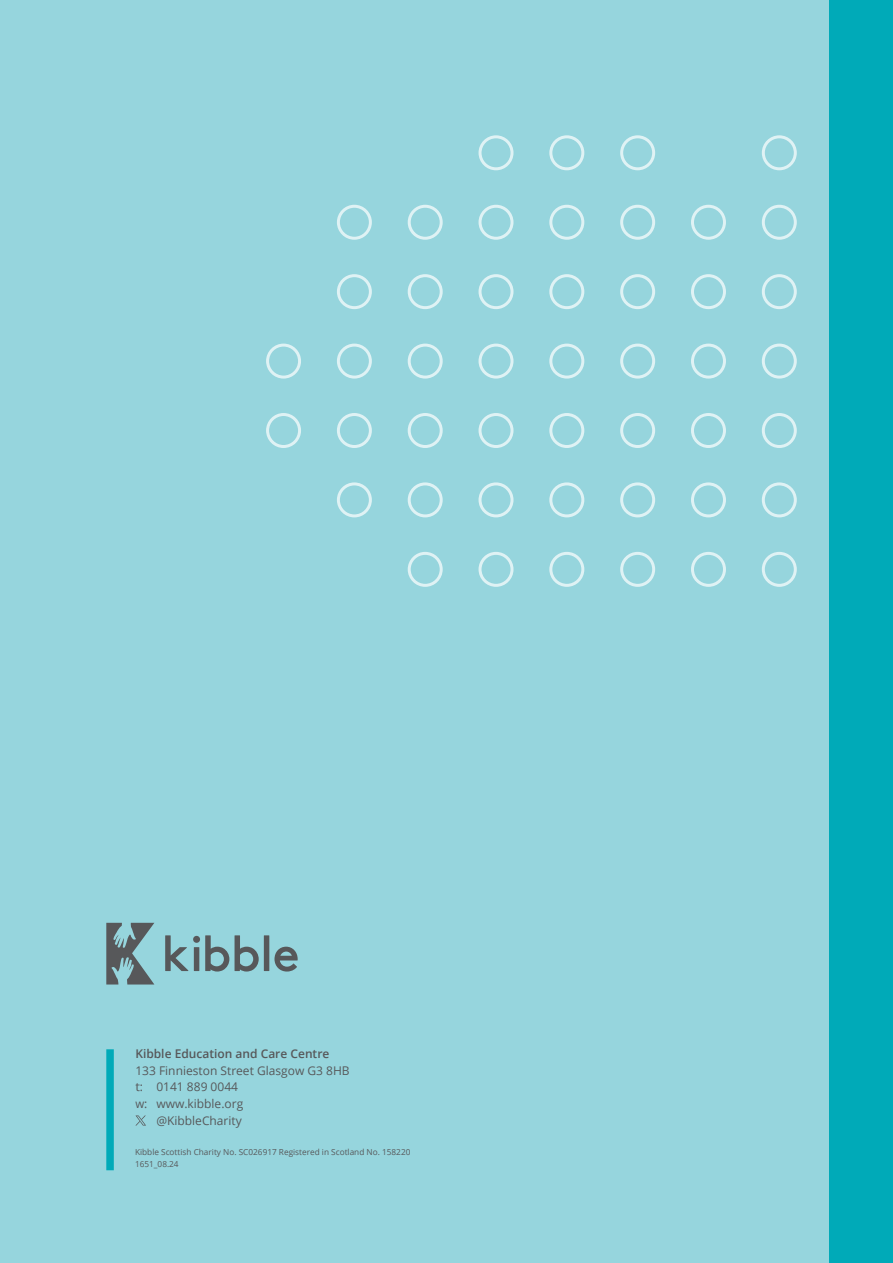
<style>
.page{position:relative;width:893px;height:1263px;background:#96d5dd}
.page>*{position:absolute;margin:0;border:0;box-sizing:border-box;transform-origin:0 0}
.t1{font:12px "Open Sans";color:#57585a}
.t2{font:600 12px "Open Sans";color:#57585a}
.t3{font:12px "Open Sans";color:#57585a;scale:.95 1}
.t4{font:12px "Open Sans";color:#57585a;scale:1.08 1}
.t5{font:8.25px "Open Sans";color:#57585a}
</style>
<div class="page">
<div style="left:337px;top:413px;width:35px;height:35px;border:3px solid #fff;border-radius:50%"></div>
<div style="left:337px;top:482px;width:35px;height:35px;border:3px solid #fff;border-radius:50%"></div>
<div style="left:337px;top:344px;width:35px;height:35px;border:3px solid #fff;border-radius:50%"></div>
<div style="left:337px;top:274px;width:35px;height:35px;border:3px solid #fff;border-radius:50%"></div>
<div style="left:337px;top:205px;width:35px;height:35px;border:3px solid #fff;border-radius:50%"></div>
<div style="left:408px;top:413px;width:35px;height:35px;border:3px solid #fff;border-radius:50%"></div>
<div style="left:408px;top:482px;width:35px;height:35px;border:3px solid #fff;border-radius:50%"></div>
<div style="left:408px;top:552px;width:35px;height:35px;border:3px solid #fff;border-radius:50%"></div>
<div style="left:408px;top:344px;width:35px;height:35px;border:3px solid #fff;border-radius:50%"></div>
<div style="left:408px;top:274px;width:35px;height:35px;border:3px solid #fff;border-radius:50%"></div>
<div style="left:408px;top:205px;width:35px;height:35px;border:3px solid #fff;border-radius:50%"></div>
<div style="left:478px;top:413px;width:35px;height:35px;border:3px solid #fff;border-radius:50%"></div>
<div style="left:478px;top:482px;width:35px;height:35px;border:3px solid #fff;border-radius:50%"></div>
<div style="left:478px;top:552px;width:35px;height:35px;border:3px solid #fff;border-radius:50%"></div>
<div style="left:478px;top:344px;width:35px;height:35px;border:3px solid #fff;border-radius:50%"></div>
<div style="left:478px;top:274px;width:35px;height:35px;border:3px solid #fff;border-radius:50%"></div>
<div style="left:478px;top:205px;width:35px;height:35px;border:3px solid #fff;border-radius:50%"></div>
<div style="left:478px;top:135px;width:35px;height:35px;border:3px solid #fff;border-radius:50%"></div>
<div style="left:549px;top:413px;width:35px;height:35px;border:3px solid #fff;border-radius:50%"></div>
<div style="left:549px;top:482px;width:35px;height:35px;border:3px solid #fff;border-radius:50%"></div>
<div style="left:549px;top:552px;width:35px;height:35px;border:3px solid #fff;border-radius:50%"></div>
<div style="left:549px;top:344px;width:35px;height:35px;border:3px solid #fff;border-radius:50%"></div>
<div style="left:549px;top:274px;width:35px;height:35px;border:3px solid #fff;border-radius:50%"></div>
<div style="left:549px;top:205px;width:35px;height:35px;border:3px solid #fff;border-radius:50%"></div>
<div style="left:549px;top:135px;width:35px;height:35px;border:3px solid #fff;border-radius:50%"></div>
<div style="left:620px;top:413px;width:35px;height:35px;border:3px solid #fff;border-radius:50%"></div>
<div style="left:620px;top:482px;width:35px;height:35px;border:3px solid #fff;border-radius:50%"></div>
<div style="left:620px;top:552px;width:35px;height:35px;border:3px solid #fff;border-radius:50%"></div>
<div style="left:620px;top:344px;width:35px;height:35px;border:3px solid #fff;border-radius:50%"></div>
<div style="left:620px;top:274px;width:35px;height:35px;border:3px solid #fff;border-radius:50%"></div>
<div style="left:620px;top:205px;width:35px;height:35px;border:3px solid #fff;border-radius:50%"></div>
<div style="left:620px;top:135px;width:35px;height:35px;border:3px solid #fff;border-radius:50%"></div>
<div style="left:691px;top:413px;width:35px;height:35px;border:3px solid #fff;border-radius:50%"></div>
<div style="left:691px;top:482px;width:35px;height:35px;border:3px solid #fff;border-radius:50%"></div>
<div style="left:691px;top:552px;width:35px;height:35px;border:3px solid #fff;border-radius:50%"></div>
<div style="left:691px;top:344px;width:35px;height:35px;border:3px solid #fff;border-radius:50%"></div>
<div style="left:691px;top:274px;width:35px;height:35px;border:3px solid #fff;border-radius:50%"></div>
<div style="left:691px;top:205px;width:35px;height:35px;border:3px solid #fff;border-radius:50%"></div>
<div style="left:762px;top:413px;width:35px;height:35px;border:3px solid #fff;border-radius:50%"></div>
<div style="left:762px;top:482px;width:35px;height:35px;border:3px solid #fff;border-radius:50%"></div>
<div style="left:762px;top:552px;width:35px;height:35px;border:3px solid #fff;border-radius:50%"></div>
<div style="left:762px;top:344px;width:35px;height:35px;border:3px solid #fff;border-radius:50%"></div>
<div style="left:762px;top:274px;width:35px;height:35px;border:3px solid #fff;border-radius:50%"></div>
<div style="left:762px;top:205px;width:35px;height:35px;border:3px solid #fff;border-radius:50%"></div>
<div style="left:762px;top:135px;width:35px;height:35px;border:3px solid #fff;border-radius:50%"></div>
<div style="left:266px;top:413px;width:35px;height:35px;border:3px solid #fff;border-radius:50%"></div>
<div style="left:266px;top:344px;width:35px;height:35px;border:3px solid #fff;border-radius:50%"></div>
<svg style="left:135px;top:1115px;width:11px;height:10px"></svg>
<svg style="left:165px;top:935px;width:23px;height:36px"></svg>
<div style="left:193px;top:936px;width:7px;height:7px;background:#57585a;border-radius:50%"></div>
<div style="left:194px;top:947px;width:5px;height:24px;background:#57585a"></div>
<svg style="left:205px;top:935px;width:24px;height:36px"></svg>
<svg style="left:235px;top:935px;width:24px;height:36px"></svg>
<div style="left:264px;top:935px;width:5px;height:36px;background:#57585a"></div>
<svg style="left:274px;top:947px;width:24px;height:24px"></svg>
<svg style="left:106px;top:923px;width:48px;height:61px"></svg>
<div style="left:106px;top:1049px;width:8px;height:121px;background:#00aab8"></div>
<div style="left:829px;top:0;width:64px;height:1263px;background:#00aab8"></div>
<p class="t2" style="left:135px;top:1046px;width:196px">Kibble Education and Care Centre</p>
<p class="t1" style="left:135px;top:1062px;width:216px">133 Finnieston Street Glasgow G3 8HB</p>
<p class="t4" style="left:135px;top:1079px;width:97px">t: 0141 889 0044</p>
<p class="t3" style="left:135px;top:1095px;width:115px">w: www.kibble.org</p>
<p class="t1" style="left:156px;top:1112px;width:87px">@KibbleCharity</p>
<p class="t5" style="left:135px;top:1146px;width:277px">Kibble Scottish Charity No. SC026917 Registered in Scotland No. 158220</p>
<p class="t5" style="left:135px;top:1158px;width:45px">1651_08.24</p>
</div>
